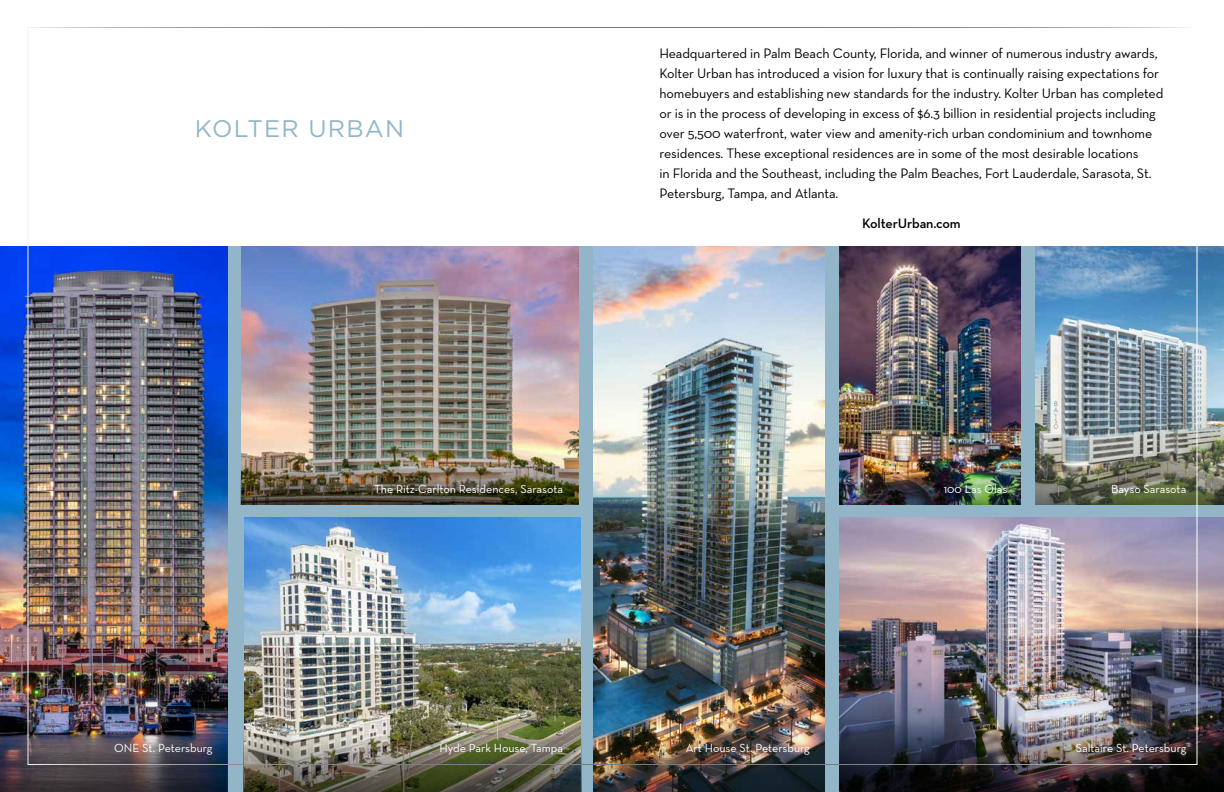
<style>
.page{position:relative;width:1224px;height:792px;background:#fff}
.page>*{position:absolute;margin:0;border:0;box-sizing:border-box;transform-origin:0 0}
.t1{font:24px "Gotham";letter-spacing:.05em;color:#92b6c7}
.t2{font:14px/20px "Neutra Text";letter-spacing:-.01em;color:#000}
.t3{font:600 14px "Neutra Text";letter-spacing:-.01em;color:#000}
.t4{font:12px "Neutra Text";color:#fff}
</style>
<div class="page">
<div style="left:0;top:246px;width:1224px;height:546px;background:#92b6c7"></div>
<img style="left:840px;top:517px;width:384px;height:198px">
<img style="left:593px;top:246px;width:231px;height:485px">
<img style="left:840px;top:246px;width:180px;height:219px">
<img style="left:242px;top:246px;width:337px;height:259px">
<img style="left:244px;top:518px;width:337px;height:213px">
<img style="left:0;top:246px;width:227px;height:485px">
<img style="left:593px;top:731px;width:231px;height:61px">
<img style="left:840px;top:465px;width:180px;height:39px">
<img style="left:1035px;top:246px;width:189px;height:219px">
<svg style="left:1035px;top:465px;width:189px;height:39px"></svg>
<img style="left:243px;top:731px;width:338px;height:61px">
<img style="left:0;top:731px;width:227px;height:61px">
<img style="left:840px;top:715px;width:384px;height:77px">
<img style="left:240px;top:465px;width:338px;height:40px">
<h1 class="t1" style="left:195px;top:113px;width:211px">KOLTER URBAN</h1>
<p class="t2" style="left:660px;top:43px;width:505px">Headquartered in Palm Beach County, Florida, and winner of numerous industry awards, Kolter Urban has introduced a vision for luxury that is continually raising expectations for homebuyers and establishing new standards for the industry. Kolter Urban has completed or is in the process of developing in excess of $6.3 billion in residential projects including over 5,500 waterfront, water view and amenity-rich urban condominium and townhome residences. These exceptional residences are in some of the most desirable locations<br>in Florida and the Southeast, including the Palm Beaches, Fort Lauderdale, Sarasota, St.<br>Petersburg, Tampa, and Atlanta.</p>
<p class="t3" style="left:862px;top:214px;width:100px">KolterUrban.com</p>
<p class="t4" style="left:374px;top:481px;width:190px">The Ritz-Carlton Residences, Sarasota</p>
<p class="t4" style="left:944px;top:481px;width:65px">100 Las Olas</p>
<p class="t4" style="left:1111px;top:481px;width:77px">Bayso Sarasota</p>
<p class="t4" style="left:114px;top:741px;width:100px">ONE St. Petersburg</p>
<p class="t4" style="left:440px;top:741px;width:125px">Hyde Park House, Tampa</p>
<p class="t4" style="left:686px;top:741px;width:126px">Art House St. Petersburg</p>
<p class="t4" style="left:1076px;top:741px;width:112px">Saltaire St. Petersburg</p>
</div>
